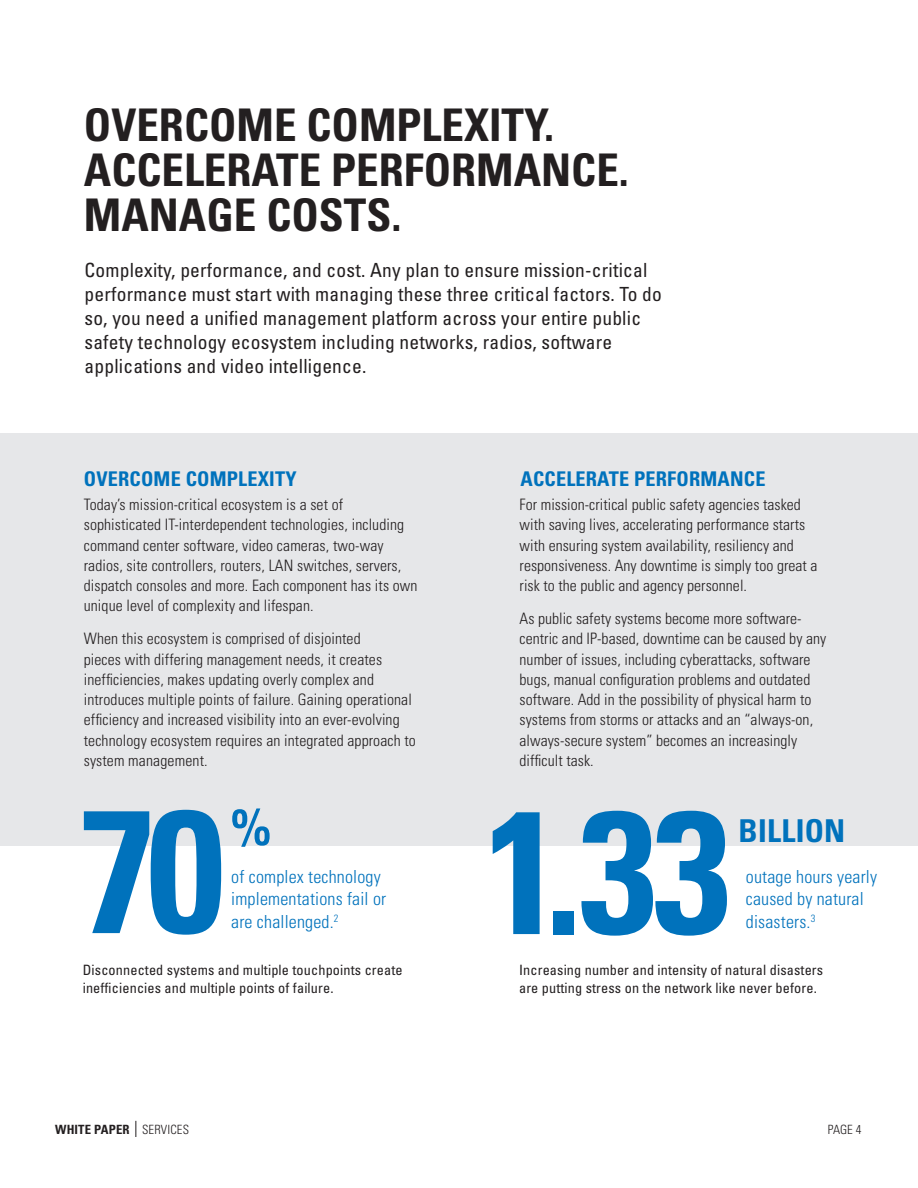
<style>
.page{position:relative;width:918px;height:1188px;background:#fff}
.page>*{position:absolute;margin:0;border:0;box-sizing:border-box;transform-origin:0 0}
.t1{font:700 condensed 174.45px "Univers LT Std";color:#0072bc}
.t2{font:700 condensed 52.35px "Univers LT Std";color:#0072bc}
.t3{font:700 condensed 45px "Univers LT Std";color:#231f20}
.t4{font:700 condensed 31.5px "Univers LT Std";letter-spacing:.01em;color:#0072bc}
.t5{font:700 condensed 20.25px "Univers LT Std";letter-spacing:.01em;color:#0072bc}
.t6{font:condensed 19.5px/24px "Univers LT Std";letter-spacing:.01em;color:#231f20}
.t7{font:300 condensed 18px/22.5px "Univers LT Std";letter-spacing:.01em;color:#0072bc}
.t8{font:300 condensed 15.75px/20.2px "Univers LT Std";letter-spacing:.005em;color:#231f20}
.t9{font:condensed 14.25px/18.3px "Univers LT Std";letter-spacing:.01em;color:#231f20}
.t10{font:700 condensed 12.75px "Univers LT Std";letter-spacing:.01em;color:#231f20}
.t11{font:300 condensed 12.75px "Univers LT Std";color:#231f20}
.s1{font-weight:300}
</style>
<div class="page">
<div style="left:0;top:434px;width:918px;height:412px;background:#e6e7e9"></div>
<svg style="left:136px;top:1121px;width:1px;height:16px"></svg>
<p class="t3" style="left:84px;top:97px;width:472px">OVERCOME COMPLEXITY.</p>
<p class="t3" style="left:84px;top:142px;width:546px">ACCELERATE PERFORMANCE.</p>
<p class="t3" style="left:84px;top:187px;width:319px">MANAGE COSTS.</p>
<p class="t6" style="left:85px;top:257px;width:579px">Complexity, performance, and cost. Any plan to ensure mission-critical performance must start with managing these three critical factors. To do so, you need a unified management platform across your entire public safety technology ecosystem including networks, radios, software applications and video intelligence.</p>
<p class="t5" style="left:84px;top:466px;width:214px">OVERCOME COMPLEXITY</p>
<p class="t5" style="left:521px;top:466px;width:246px">ACCELERATE PERFORMANCE</p>
<p class="t8" style="left:84px;top:495px;width:335px">Today’s mission-critical ecosystem is a set of sophisticated IT-interdependent technologies, including command center software, video cameras, two-way radios, site controllers, routers, LAN switches, servers, dispatch consoles and more. Each component has its own unique level of complexity and lifespan.</p>
<p class="t8" style="left:84px;top:629px;width:334px">When this ecosystem is comprised of disjointed<br>pieces with differing management needs, it creates inefficiencies, makes updating overly complex and introduces multiple points of failure. Gaining operational efficiency and increased visibility into an ever-evolving technology ecosystem requires an integrated approach to system management.</p>
<p class="t8" style="left:520px;top:495px;width:299px">For mission-critical public safety agencies tasked with saving lives, accelerating performance starts with ensuring system availability, resiliency and responsiveness. Any downtime is simply too great a risk to the public and agency personnel.</p>
<p class="t8" style="left:520px;top:609px;width:308px">As public safety systems become more software&shy;centric and IP-based, downtime can be caused by any number of issues, including cyberattacks, software bugs, manual configuration problems and outdated software. Add in the possibility of physical harm to systems from storms or attacks and an “always-on, always-secure system” becomes an increasingly difficult task.</p>
<p class="t1" style="left:78px;top:764px;width:148px">70</p>
<p class="t2" style="left:231px;top:795px;width:42px">%</p>
<p class="t1" style="left:484px;top:765px;width:248px">1.33</p>
<p class="t7" style="left:231px;top:865px;width:156px">of complex technology implementations fail or are challenged.<sup>2</sup></p>
<p class="t4" style="left:738px;top:811px;width:108px">BILLION</p>
<p class="t7" style="left:746px;top:865px;width:133px">outage hours yearly caused by natural disasters.<sup>3</sup></p>
<p class="t9" style="left:83px;top:960px;width:321px">Disconnected systems and multiple touchpoints create inefficiencies and multiple points of failure.</p>
<p class="t9" style="left:519px;top:960px;width:306px">Increasing number and intensity of natural disasters are putting stress on the network like never before.</p>
<p class="t10" style="left:55px;top:1122px;width:135px">WHITE PAPER <span class="s1">SERVICES</span></p>
<p class="t11" style="left:828px;top:1122px;width:35px">PAGE 4</p>
</div>
